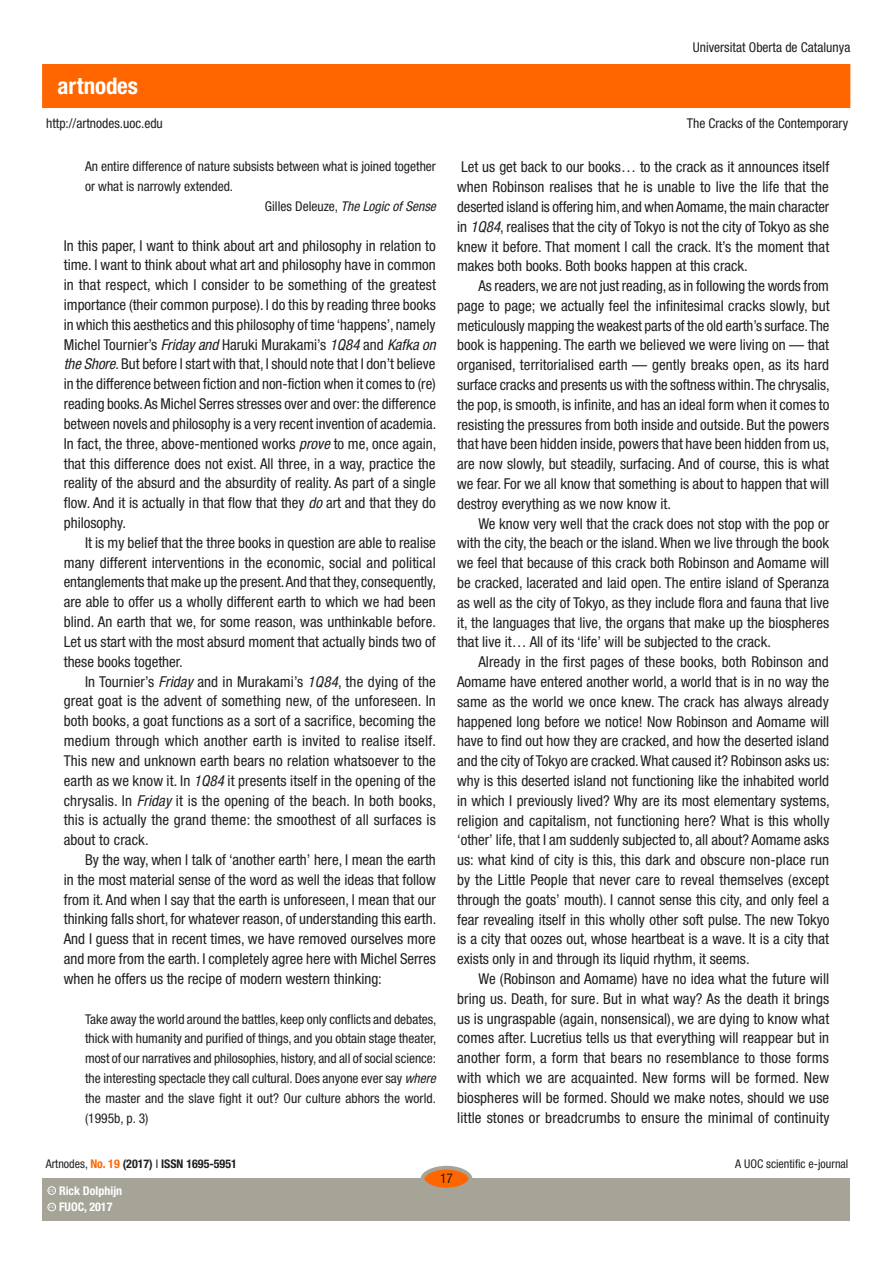
<style>
.page{position:relative;width:893px;height:1263px;background:#fff}
.page>*{position:absolute;margin:0;border:0;box-sizing:border-box;transform-origin:0 0}
.t1{font:700 condensed 22.95px "Helvetica Neue LT Std";color:#fff}
.text_general{font:condensed 15px/19.8px "Helvetica Neue LT Std";color:#231f20;text-align:justify}
.text_general_primerp{font:condensed 15px/19.8px "Helvetica Neue LT Std";color:#231f20;text-align:justify}
.TEXTCITAT{font:condensed 13.5px/19.8px "Helvetica Neue LT Std";color:#231f20}
.TEXTCITAT-2{font:italic condensed 13.5px "Helvetica Neue LT Std";color:#231f20}
.t2{font:700 condensed 12px "Helvetica Neue LT Std";color:#231f20}
.t3{font:condensed 12px "Helvetica Neue LT Std";color:#231f20}
.t4{font:700 condensed 12px "Helvetica Neue LT Std";color:#fff}
.t5{font:600 3.9px "Adobe Caslon Pro";color:#fff}
.s1{font-style:normal}
.s2{font-style:italic}
.s3{font-weight:400}
.s4{color:#f60}
</style>
<div class="page">
<div style="left:43px;top:65px;width:807px;height:42px;background:#f60"></div>
<div style="left:43px;top:1178px;width:807px;height:42px;background:#a6a397"></div>
<div style="left:422px;top:1168px;width:48px;height:21px;background:#f60;border-radius:50%"></div>
<div style="left:421px;top:1166px;width:51px;height:25px;border:4px solid #a6a397;border-radius:50%"></div>
<div style="left:48px;top:1203px;width:8px;height:8px;border:1px solid #fff;border-radius:50%"></div>
<div style="left:48px;top:1186px;width:8px;height:8px;border:1px solid #fff;border-radius:50%"></div>
<h1 class="t1" style="left:58px;top:72px;width:82px">artnodes</h1>
<p class="TEXTCITAT" style="left:46px;top:113px;width:118px">http://artnodes.uoc.edu</p>
<p class="TEXTCITAT" style="left:85px;top:156px;width:352px">An entire difference of nature subsists between what is joined together or what is narrowly extended.</p>
<p class="TEXTCITAT-2" style="left:265px;top:198px;width:172px"><span class="s1">Gilles Deleuze,</span> The Logic of Sense</p>
<p class="text_general_primerp" style="left:64px;top:235px;width:374px">In this paper, I want to think about art and philosophy in relation to time. I want to think about what art and philosophy have in common in that respect, which I consider to be something of the greatest importance (their common purpose). I do this by reading three books in which this aesthetics and this philosophy of time ‘happens’, namely Michel Tournier’s <span class="s2">Friday and</span> Haruki Murakami’s <span class="s2">1Q84</span> and <span class="s2">Kafka on the Shore</span>. But before I start with that, I should note that I don’t believe in the difference between fiction and non-fiction when it comes to (re) reading books. As Michel Serres stresses over and over: the difference between novels and philosophy is a very recent invention of academia.<br>In fact, the three, above-mentioned works <span class="s2">prove</span> to me, once again, that this difference does not exist. All three, in a way, practice the reality of the absurd and the absurdity of reality. As part of a single flow. And it is actually in that flow that they <span class="s2">do</span> art and that they do philosophy.</p>
<p class="text_general" style="left:64px;top:532px;width:374px;text-indent:21px">It is my belief that the three books in question are able to realise many different interventions in the economic, social and political entanglements that make up the present. And that they, consequently, are able to offer us a wholly different earth to which we had been blind. An earth that we, for some reason, was unthinkable before.<br>Let us start with the most absurd moment that actually binds two of these books together.</p>
<p class="text_general" style="left:64px;top:671px;width:374px;text-indent:21px">In Tournier’s <span class="s2">Friday</span> and in Murakami’s <span class="s2">1Q84</span>, the dying of the great goat is the advent of something new, of the unforeseen. In both books, a goat functions as a sort of a sacrifice, becoming the medium through which another earth is invited to realise itself.<br>This new and unknown earth bears no relation whatsoever to the earth as we know it. In <span class="s2">1Q84</span> it presents itself in the opening of the chrysalis. In <span class="s2">Friday</span> it is the opening of the beach. In both books, this is actually the grand theme: the smoothest of all surfaces is about to crack.</p>
<p class="text_general" style="left:64px;top:850px;width:374px;text-indent:21px">By the way, when I talk of ‘another earth’ here, I mean the earth in the most material sense of the word as well the ideas that follow from it. And when I say that the earth is unforeseen, I mean that our thinking falls short, for whatever reason, of understanding this earth.<br>And I guess that in recent times, we have removed ourselves more and more from the earth. I completely agree here with Michel Serres when he offers us the recipe of modern western thinking:</p>
<p class="TEXTCITAT" style="left:85px;top:1009px;width:353px;text-align:justify">Take away the world around the battles, keep only conflicts and debates, thick with humanity and purified of things, and you obtain stage theater, most of our narratives and philosophies, history, and all of social science: the interesting spectacle they call cultural. Does anyone ever say <span class="s2">where </span>the master and the slave fight it out? Our culture abhors the world. (1995b, p. 3)</p>
<p class="TEXTCITAT" style="left:693px;top:37px;width:159px">Universitat Oberta de Catalunya</p>
<p class="TEXTCITAT" style="left:687px;top:113px;width:163px">The Cracks of the Contemporary</p>
<p class="text_general_primerp" style="left:457px;top:157px;width:374px">Let us get back to our books… to the crack as it announces itself when Robinson realises that he is unable to live the life that the deserted island is offering him, and when Aomame, the main character in <span class="s2">1Q84</span>, realises that the city of Tokyo is not the city of Tokyo as she knew it before. That moment I call the crack. It’s the moment that makes both books. Both books happen at this crack.</p>
<p class="text_general" style="left:457px;top:276px;width:374px;text-indent:21px">As readers, we are not just reading, as in following the words from page to page; we actually feel the infinitesimal cracks slowly, but meticulously mapping the weakest parts of the old earth’s surface. The book is happening. The earth we believed we were living on — that organised, territorialised earth — gently breaks open, as its hard surface cracks and presents us with the softness within. The chrysalis, the pop, is smooth, is infinite, and has an ideal form when it comes to resisting the pressures from both inside and outside. But the powers that have been hidden inside, powers that have been hidden from us, are now slowly, but steadily, surfacing. And of course, this is what we fear. For we all know that something is about to happen that will destroy everything as we now know it.</p>
<p class="text_general" style="left:457px;top:513px;width:374px;text-indent:21px">We know very well that the crack does not stop with the pop or with the city, the beach or the island. When we live through the book we feel that because of this crack both Robinson and Aomame will be cracked, lacerated and laid open. The entire island of Speranza as well as the city of Tokyo, as they include flora and fauna that live it, the languages that live, the organs that make up the biospheres that live it… All of its ‘life’ will be subjected to the crack.</p>
<p class="text_general" style="left:457px;top:652px;width:374px;text-indent:21px">Already in the first pages of these books, both Robinson and Aomame have entered another world, a world that is in no way the same as the world we once knew. The crack has always already happened long before we notice! Now Robinson and Aomame will have to find out how they are cracked, and how the deserted island and the city of Tokyo are cracked. What caused it? Robinson asks us: why is this deserted island not functioning like the inhabited world in which I previously lived? Why are its most elementary systems, religion and capitalism, not functioning here? What is this wholly ‘other’ life, that I am suddenly subjected to, all about? Aomame asks us: what kind of city is this, this dark and obscure non-place run by the Little People that never care to reveal themselves (except through the goats’ mouth). I cannot sense this city, and only feel a fear revealing itself in this wholly other soft pulse. The new Tokyo is a city that oozes out, whose heartbeat is a wave. It is a city that exists only in and through its liquid rhythm, it seems.</p>
<p class="text_general" style="left:457px;top:969px;width:374px;text-indent:21px">We (Robinson and Aomame) have no idea what the future will bring us. Death, for sure. But in what way? As the death it brings us is ungraspable (again, nonsensical), we are dying to know what comes after. Lucretius tells us that everything will reappear but in another form, a form that bears no resemblance to those forms with which we are acquainted. New forms will be formed. New biospheres will be formed. Should we make notes, should we use little stones or breadcrumbs to ensure the minimal of continuity</p>
<p class="t2" style="left:46px;top:1157px;width:193px"><span class="s3">Artnodes,</span> <span class="s4">No. 19</span> (2017) <span class="s3">I</span> ISSN 1695-5951</p>
<p class="t5" style="left:49px;top:1205px;width:7px">CC</p>
<p class="t4" style="left:59px;top:1200px;width:55px">FUOC, 2017</p>
<p class="t4" style="left:59px;top:1183px;width:65px">Rick Dolphijn</p>
<p class="t5" style="left:49px;top:1188px;width:7px">CC</p>
<p class="TEXTCITAT" style="left:440px;top:1169px;width:14px">17</p>
<p class="t3" style="left:735px;top:1157px;width:115px">A UOC scientific e-journal</p>
</div>
